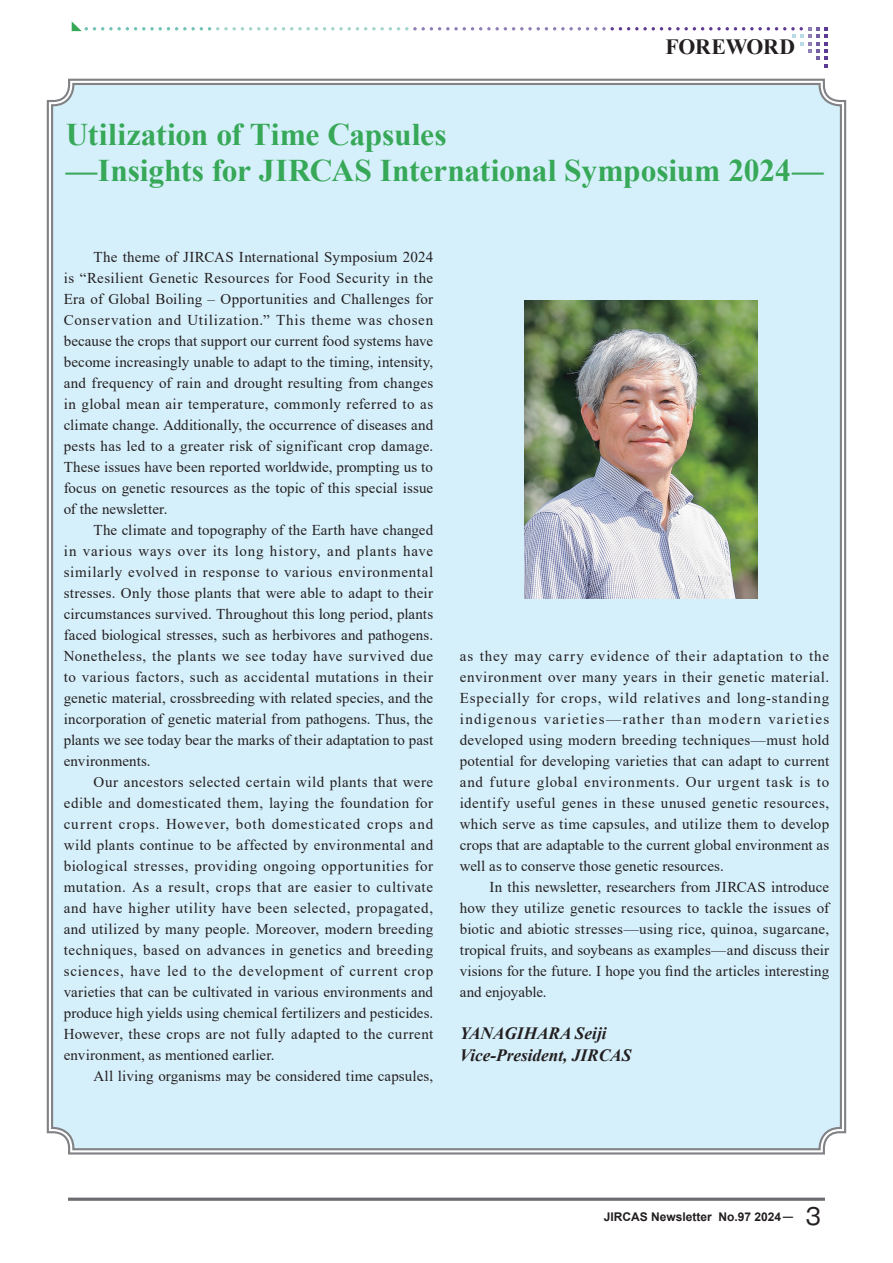
<style>
.page{position:relative;width:893px;height:1263px;background:#fff}
.page>*{position:absolute;margin:0;border:0;box-sizing:border-box;transform-origin:0 0}
.小見出し{font:700 31.5px/36px "Times New Roman";letter-spacing:-.005em;color:#37a858}
.ヘッダー{font:700 21.75px "Times New Roman";letter-spacing:-.015em;color:#231f20}
.著者{font:italic 700 17.25px "Times New Roman";color:#231f20}
.本文{font:15px/21px "Times New Roman";letter-spacing:.01em;color:#231f20;text-align:justify}
.t1{font:700 12px "Arial";color:#231f20}
.s1{font-family:"Gothic MB101 Pro";font-weight:500}
.s2{font-family:"Gothic MB101 Pro";font-weight:400;font-size:22.5px}
</style>
<div class="page">
<svg style="left:72px;top:22px;width:756px;height:46px"></svg>
<svg style="left:68px;top:1197px;width:757px;height:4px;background:#898a8c"></svg>
<div style="left:50px;top:82px;width:793px;height:1069px;background:#d6f0fb"></div>
<img style="left:524px;top:301px;width:234px;height:297px">
<p class="ヘッダー" style="left:665px;top:31px;width:131px">FOREWORD</p>
<p class="小見出し" style="left:66px;top:116px;width:759px">Utilization of Time Capsules<br>—Insights for JIRCAS International Symposium 2024—</p>
<p class="本文" style="left:64px;top:246px;width:371px;text-indent:30px">The theme of JIRCAS International Symposium 2024 is “Resilient Genetic Resources for Food Security in the Era of Global Boiling – Opportunities and Challenges for Conservation and Utilization.” This theme was chosen because the crops that support our current food systems have become increasingly unable to adapt to the timing, intensity, and frequency of rain and drought resulting from changes in global mean air temperature, commonly referred to as climate change. Additionally, the occurrence of diseases and pests has led to a greater risk of significant crop damage.<br>These issues have been reported worldwide, prompting us to focus on genetic resources as the topic of this special issue of the newsletter.</p>
<p class="本文" style="left:64px;top:519px;width:371px;text-indent:30px">The climate and topography of the Earth have changed in various ways over its long history, and plants have similarly evolved in response to various environmental stresses. Only those plants that were able to adapt to their circumstances survived. Throughout this long period, plants faced biological stresses, such as herbivores and pathogens.<br>Nonetheless, the plants we see today have survived due to various factors, such as accidental mutations in their genetic material, crossbreeding with related species, and the incorporation of genetic material from pathogens. Thus, the plants we see today bear the marks of their adaptation to past environments.</p>
<p class="本文" style="left:64px;top:771px;width:371px;text-indent:30px">Our ancestors selected certain wild plants that were edible and domesticated them, laying the foundation for current crops. However, both domesticated crops and wild plants continue to be affected by environmental and biological stresses, providing ongoing opportunities for mutation. As a result, crops that are easier to cultivate and have higher utility have been selected, propagated, and utilized by many people. Moreover, modern breeding techniques, based on advances in genetics and breeding sciences, have led to the development of current crop varieties that can be cultivated in various environments and produce high yields using chemical fertilizers and pesticides.<br>However, these crops are not fully adapted to the current environment, as mentioned earlier.</p>
<p class="本文" style="left:94px;top:1065px;width:341px">All living organisms may be considered time capsules,</p>
<p class="本文" style="left:460px;top:645px;width:371px">as they may carry evidence of their adaptation to the environment over many years in their genetic material.<br>Especially for crops, wild relatives and long-standing indigenous varieties—rather than modern varieties developed using modern breeding techniques—must hold potential for developing varieties that can adapt to current and future global environments. Our urgent task is to identify useful genes in these unused genetic resources, which serve as time capsules, and utilize them to develop crops that are adaptable to the current global environment as well as to conserve those genetic resources.</p>
<p class="本文" style="left:460px;top:876px;width:371px;text-indent:30px">In this newsletter, researchers from JIRCAS introduce how they utilize genetic resources to tackle the issues of biotic and abiotic stresses—using rice, quinoa, sugarcane, tropical fruits, and soybeans as examples—and discuss their visions for the future. I hope you find the articles interesting and enjoyable.</p>
<p class="著者" style="left:460px;top:1021px;width:148px">YANAGIHARA Seiji</p>
<p class="著者" style="left:460px;top:1043px;width:173px">Vice-President, JIRCAS</p>
<p class="t1" style="left:604px;top:1208px;width:219px">JIRCAS Newsletter No.97 2024 <span class="s1">－</span> <span class="s2">3</span></p>
</div>
